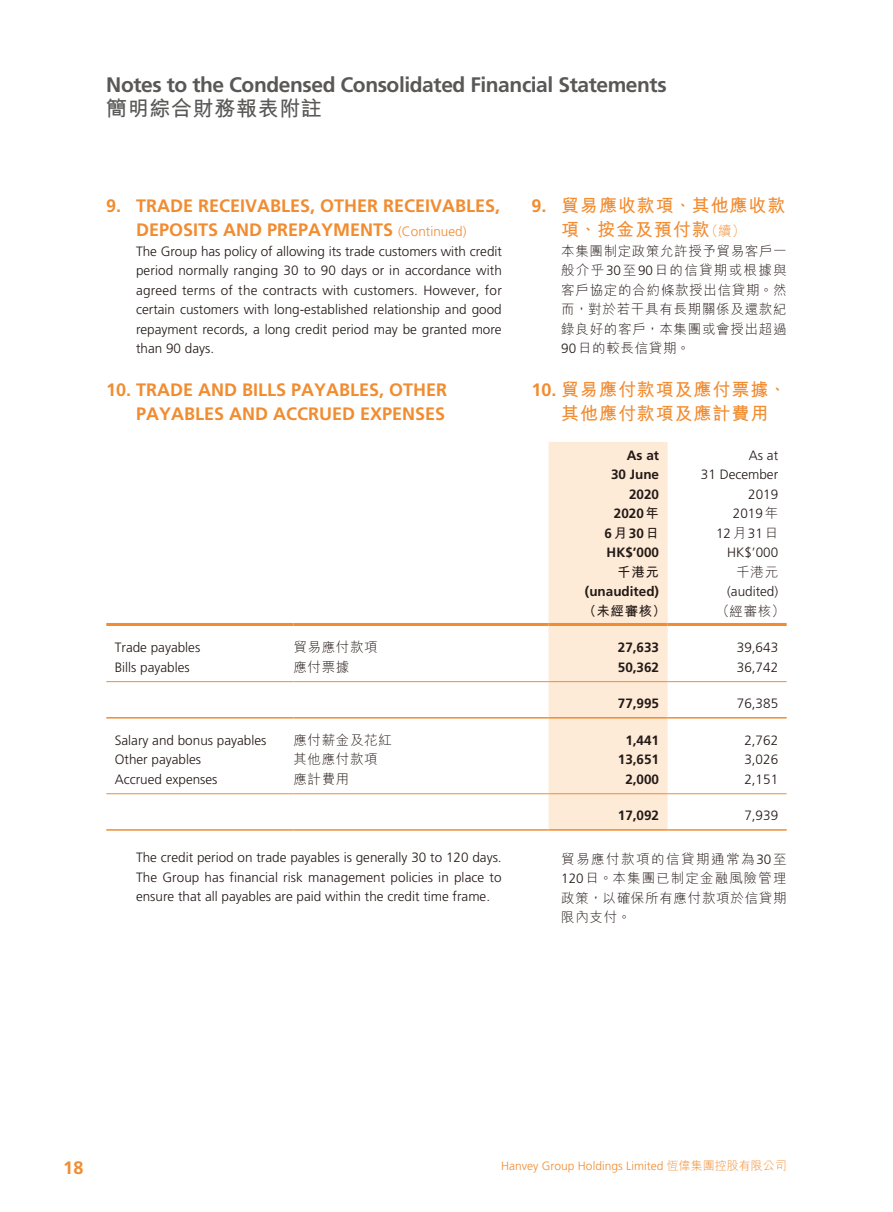
<style>
.page{position:relative;width:893px;height:1212px;background:#fff}
.page>*{position:absolute;margin:0;border:0;box-sizing:border-box;transform-origin:0 0}
.t1{font:700 21px "Frutiger LT Std";letter-spacing:-.02em;color:#595857}
.t2{font:700 21px "M Hei HK";letter-spacing:.03em;color:#595857}
.t3{font:700 18px/24px "Frutiger LT Std";color:#f18c31;text-align:center}
.t4{font:700 18px/24px "M Hei HK";letter-spacing:.05em;color:#f18c31;text-align:center}
.t5{font:300 13.5px/19.5px "Frutiger LT Std";color:#231916;text-align:justify}
.t6{font:300 13.5px/19.5px "M Hei HK";letter-spacing:.055em;color:#231916;text-align:justify}
.t7{font:700 13.5px/19.5px "Frutiger LT Std";color:#231916;text-align:right}
.t8{font:700 13.5px "M Hei HK";letter-spacing:.05em;color:#231916}
.t9{font:300 12px "Frutiger LT Std";color:#f18c31}
.s1{font-weight:300;font-size:13.5px}
.s2{font-family:"Frutiger LT Std"}
.s3{font-family:"M Hei HK"}
</style>
<div class="page">
<div style="left:549px;top:442px;width:119px;height:387px;background:#fdebd8"></div>
<hr style="left:106px;top:623px;width:187px;height:3px;background:#f18c31">
<hr style="left:293px;top:623px;width:256px;height:3px;background:#f18c31">
<hr style="left:549px;top:623px;width:119px;height:3px;background:#f18c31">
<hr style="left:668px;top:623px;width:119px;height:3px;background:#f18c31">
<hr style="left:106px;top:681px;width:187px;height:1px;background:#f18c31">
<hr style="left:293px;top:681px;width:256px;height:1px;background:#f18c31">
<hr style="left:549px;top:681px;width:119px;height:1px;background:#f18c31">
<hr style="left:668px;top:681px;width:119px;height:1px;background:#f18c31">
<hr style="left:106px;top:717px;width:187px;height:1px;background:#f18c31">
<hr style="left:293px;top:717px;width:256px;height:1px;background:#f18c31">
<hr style="left:549px;top:717px;width:119px;height:1px;background:#f18c31">
<hr style="left:668px;top:717px;width:119px;height:1px;background:#f18c31">
<hr style="left:106px;top:793px;width:187px;height:1px;background:#f18c31">
<hr style="left:293px;top:793px;width:256px;height:1px;background:#f18c31">
<hr style="left:549px;top:793px;width:119px;height:1px;background:#f18c31">
<hr style="left:668px;top:793px;width:119px;height:1px;background:#f18c31">
<hr style="left:106px;top:829px;width:187px;height:2px;background:#f18c31">
<hr style="left:293px;top:829px;width:256px;height:2px;background:#f18c31">
<hr style="left:549px;top:829px;width:119px;height:2px;background:#f18c31">
<hr style="left:668px;top:829px;width:119px;height:2px;background:#f18c31">
<h1 class="t1" style="left:106px;top:72px;width:562px">Notes to the Condensed Consolidated Financial Statements</h1>
<h1 class="t2" style="left:106px;top:93px;width:217px">簡明綜合財務報表附註</h1>
<h2 class="t3" style="left:106px;top:193px;width:395px">9. TRADE RECEIVABLES, OTHER RECEIVABLES,<br>DEPOSITS AND PREPAYMENTS <span class="s1">(Continued)</span></h2>
<p class="t5" style="left:136px;top:241px;width:367px">The Group has policy of allowing its trade customers with credit period normally ranging 30 to 90 days or in accordance with agreed terms of the contracts with customers. However, for certain customers with long-established relationship and good repayment records, a long credit period may be granted more than 90 days.</p>
<h2 class="t3" style="left:106px;top:378px;width:342px;text-align:right">10. TRADE AND BILLS PAYABLES, OTHER<br>PAYABLES AND ACCRUED EXPENSES</h2>
<h2 class="t4" style="left:531px;top:192px;width:255px"><span class="s2">9.</span> 貿易應收款項、其他應收款項、按金及預付款<span class="s1">（續）</span></h2>
<p class="t6" style="left:561px;top:241px;width:227px">本集團制定政策允許授予貿易客戶一般介乎<span class="s2">30</span>至<span class="s2">90</span>日的信貸期或根據與客戶協定的合約條款授出信貸期。然而，對於若干具有長期關係及還款紀錄良好的客戶，本集團或會授出超過<span class="s2">90</span>日的較長信貸期。</p>
<h2 class="t4" style="left:561px;top:376px;width:227px;text-align:left;text-indent:-30px"><span class="s2">10.</span> 貿易應付款項及應付票據、其他應付款項及應計費用</h2>
<p class="t7" style="left:627px;top:445px;width:34px">As at</p>
<p class="t5" style="left:749px;top:445px;width:31px">As at</p>
<p class="t7" style="left:611px;top:465px;width:50px">30 June</p>
<p class="t5" style="left:701px;top:465px;width:79px">31 December</p>
<p class="t7" style="left:629px;top:484px;width:32px">2020</p>
<p class="t5" style="left:748px;top:484px;width:32px">2019</p>
<p class="t7" style="left:604px;top:504px;width:56px">2020<span class="s3">年<br></span>6<span class="s3">月</span>30<span class="s3">日</span></p>
<p class="t5" style="left:716px;top:504px;width:64px;text-align:right">2019<span class="s3">年<br></span>12<span class="s3">月</span>31<span class="s3">日</span></p>
<p class="t7" style="left:607px;top:543px;width:54px">HK$’000</p>
<p class="t5" style="left:727px;top:543px;width:53px">HK$’000</p>
<p class="t8" style="left:617px;top:562px;width:43px">千港元</p>
<p class="t6" style="left:736px;top:562px;width:43px">千港元</p>
<p class="t7" style="left:585px;top:582px;width:76px">(unaudited)</p>
<p class="t5" style="left:727px;top:582px;width:53px">(audited)</p>
<p class="t8" style="left:583px;top:601px;width:85px">（未經審核）</p>
<p class="t6" style="left:716px;top:601px;width:70px">（經審核）</p>
<p class="t5" style="left:115px;top:638px;width:87px">Trade payables</p>
<p class="t6" style="left:293px;top:637px;width:86px">貿易應付款項</p>
<p class="t7" style="left:618px;top:638px;width:43px">27,633</p>
<p class="t5" style="left:737px;top:638px;width:43px">39,643</p>
<p class="t5" style="left:115px;top:657px;width:77px">Bills payables</p>
<p class="t6" style="left:293px;top:657px;width:58px">應付票據</p>
<p class="t7" style="left:618px;top:657px;width:43px">50,362</p>
<p class="t5" style="left:737px;top:657px;width:43px">36,742</p>
<p class="t7" style="left:618px;top:694px;width:43px">77,995</p>
<p class="t5" style="left:737px;top:694px;width:43px">76,385</p>
<p class="t5" style="left:115px;top:731px;width:153px">Salary and bonus payables</p>
<p class="t6" style="left:293px;top:730px;width:100px">應付薪金及花紅</p>
<p class="t7" style="left:625px;top:730px;width:35px">1,441</p>
<p class="t5" style="left:744px;top:731px;width:35px">2,762</p>
<p class="t5" style="left:115px;top:750px;width:88px">Other payables</p>
<p class="t6" style="left:293px;top:749px;width:86px">其他應付款項</p>
<p class="t7" style="left:618px;top:750px;width:43px">13,651</p>
<p class="t5" style="left:744px;top:750px;width:35px">3,026</p>
<p class="t5" style="left:115px;top:770px;width:104px">Accrued expenses</p>
<p class="t6" style="left:293px;top:769px;width:58px">應計費用</p>
<p class="t7" style="left:625px;top:769px;width:35px">2,000</p>
<p class="t5" style="left:744px;top:770px;width:35px">2,151</p>
<p class="t7" style="left:618px;top:806px;width:43px">17,092</p>
<p class="t5" style="left:744px;top:806px;width:35px">7,939</p>
<p class="t5" style="left:136px;top:848px;width:367px">The credit period on trade payables is generally 30 to 120 days.<br>The Group has financial risk management policies in place to ensure that all payables are paid within the credit time frame.</p>
<p class="t6" style="left:561px;top:849px;width:227px">貿易應付款項的信貸期通常為<span class="s2">30</span>至<span class="s2">120</span>日。本集團已制定金融風險管理政策，以確保所有應付款項於信貸期限內支付。</p>
<h2 class="t3" style="left:63px;top:1155px;width:22px">18</h2>
<p class="t9" style="left:501px;top:1158px;width:287px">Hanvey Group Holdings Limited <span class="s3">恆偉集團控股有限公司</span></p>
</div>
